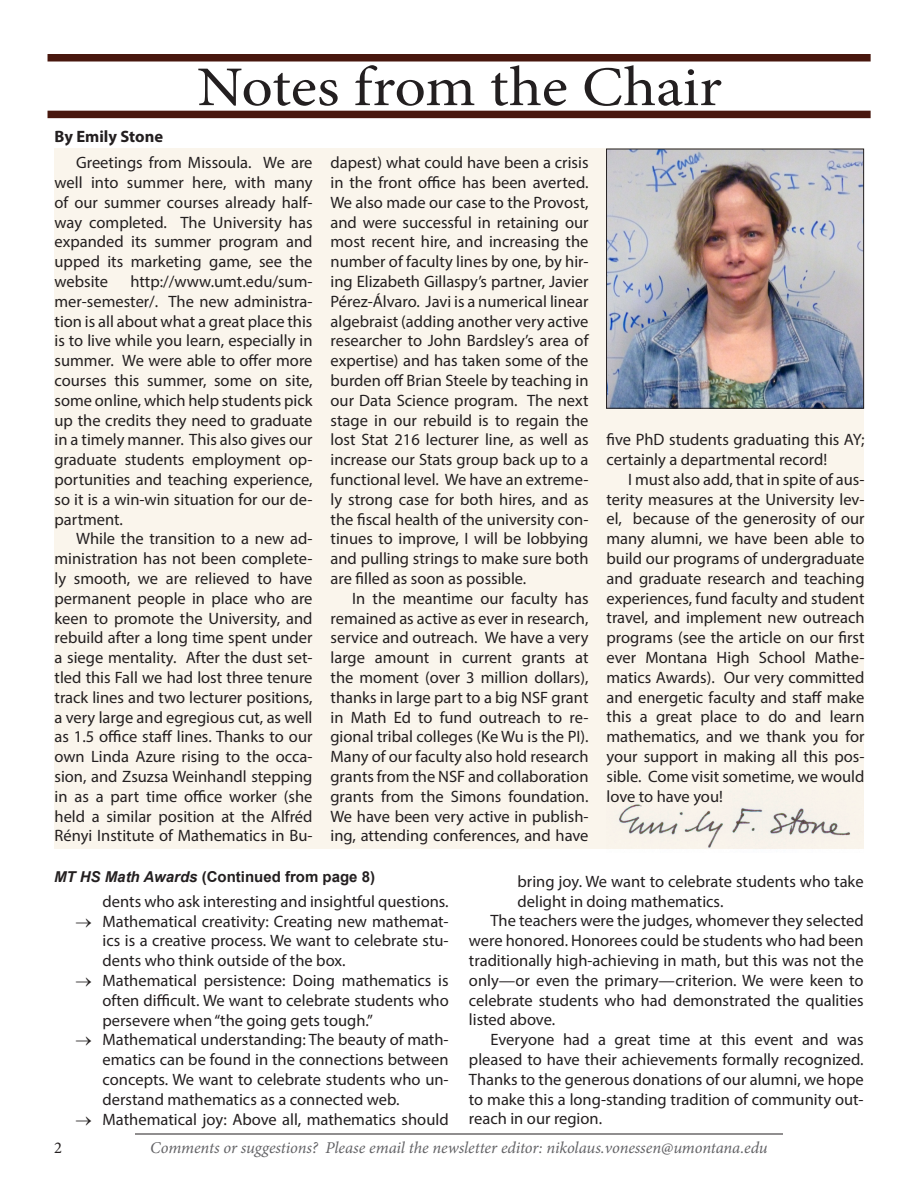
<style>
.page{position:relative;width:918px;height:1188px;background:#fff}
.page>*{position:absolute;margin:0;border:0;box-sizing:border-box;transform-origin:0 0}
.t1{font:56.1px "Minion Pro";letter-spacing:-.005em;color:#231f20;scale:1.1 1}
.NV_Normal_Text_Parag{font:16.5px/19.8px "Myriad Pro";color:#231f20;text-align:justify}
.chair{font:italic 16.5px "Minion Pro";letter-spacing:-.005em;color:#636366}
.t2{font:700 16.5px "Myriad Pro";color:#231f20}
.chair-2{font:16.5px "Minion Pro";color:#231f20}
.t3{font:700 15px "Arial";color:#231f20}
.s1{font-style:italic}
</style>
<div class="page">
<div style="left:54px;top:148px;width:810px;height:701px;background:#faf5ec"></div>
<div style="left:48px;top:111px;width:823px;height:7px;background:#48170e"></div>
<div style="left:48px;top:54px;width:823px;height:8px;background:#48170e"></div>
<img style="left:608px;top:151px;width:254px;height:255px">
<div style="left:606px;top:149px;width:258px;height:259px;border:1px solid #231f20"></div>
<hr style="left:135px;top:1134px;width:648px;height:1px;background:#231f20">
<p class="t2" style="left:55px;top:125px;width:110px">By Emily Stone</p>
<p class="t1" style="left:197px;top:50px;width:479px">Notes from the Chair</p>
<p class="NV_Normal_Text_Parag" style="left:55px;top:152px;width:260px;text-indent:22px">Greetings from Missoula. We are well into summer here, with many of our summer courses already half&shy;way completed. The University has expanded its summer program and upped its marketing game, see the website</p>
<p class="NV_Normal_Text_Parag" style="left:55px;top:271px;width:260px;text-indent:76px">http://www.umt.edu/sum&shy;mer-semester/. The new administra&shy;tion is all about what a great place this is to live while you learn, especially in summer. We were able to offer more courses this summer, some on site, some online, which help students pick up the credits they need to graduate in a timely manner. This also gives our graduate students employment op&shy;portunities and teaching experience, so it is a win-win situation for our de&shy;partment.</p>
<p class="NV_Normal_Text_Parag" style="left:55px;top:529px;width:260px;text-indent:22px">While the transition to a new ad&shy;ministration has not been complete&shy;ly smooth, we are relieved to have permanent people in place who are keen to promote the University, and rebuild after a long time spent under a siege mentality. After the dust set&shy;tled this Fall we had lost three tenure track lines and two lecturer positions, a very large and egregious cut, as well as 1.5 office staff lines. Thanks to our own Linda Azure rising to the occa&shy;sion, and Zsuzsa Weinhandl stepping in as a part time office worker (she held a similar position at the Alfréd Rényi Institute of Mathematics in Bu-</p>
<p class="NV_Normal_Text_Parag" style="left:331px;top:152px;width:260px">dapest) what could have been a crisis in the front office has been averted.<br>We also made our case to the Provost, and were successful in retaining our most recent hire, and increasing the number of faculty lines by one, by hir&shy;ing Elizabeth Gillaspy’s partner, Javier Pérez-Álvaro. Javi is a numerical linear algebraist (adding another very active researcher to John Bardsley’s area of expertise) and has taken some of the burden off Brian Steele by teaching in our Data Science program. The next stage in our rebuild is to regain the lost Stat 216 lecturer line, as well as increase our Stats group back up to a functional level. We have an extreme&shy;ly strong case for both hires, and as the fiscal health of the university con&shy;tinues to improve, I will be lobbying and pulling strings to make sure both are filled as soon as possible.</p>
<p class="NV_Normal_Text_Parag" style="left:331px;top:588px;width:260px;text-indent:22px">In the meantime our faculty has remained as active as ever in research, service and outreach. We have a very large amount in current grants at the moment (over 3 million dollars), thanks in large part to a big NSF grant in Math Ed to fund outreach to re&shy;gional tribal colleges (Ke Wu is the PI).<br>Many of our faculty also hold research grants from the NSF and collaboration grants from the Simons foundation.<br>We have been very active in publish&shy;ing, attending conferences, and have</p>
<p class="NV_Normal_Text_Parag" style="left:607px;top:429px;width:260px">five PhD students graduating this AY; certainly a departmental record!</p>
<p class="NV_Normal_Text_Parag" style="left:607px;top:469px;width:260px;text-indent:22px">I must also add, that in spite of aus&shy;terity measures at the University lev&shy;el, because of the generosity of our many alumni, we have been able to build our programs of undergraduate and graduate research and teaching experiences, fund faculty and student travel, and implement new outreach programs (see the article on our first ever Montana High School Mathe&shy;matics Awards). Our very committed and energetic faculty and staff make this a great place to do and learn mathematics, and we thank you for your support in making all this pos&shy;sible. Come visit sometime, we would love to have you!</p>
<p class="t3" style="left:54px;top:866px;width:323px"><span class="s1">MT HS Math Awards</span> (Continued from page 8)</p>
<p class="NV_Normal_Text_Parag" style="left:103px;top:891px;width:348px">dents who ask interesting and insightful questions.</p>
<p class="NV_Normal_Text_Parag" style="left:103px;top:911px;width:348px;text-indent:-27px">→ Mathematical creativity: Creating new mathemat&shy;ics is a creative process. We want to celebrate stu&shy;dents who think outside of the box.</p>
<p class="NV_Normal_Text_Parag" style="left:103px;top:970px;width:348px;text-indent:-27px">→ Mathematical persistence: Doing mathematics is often difficult. We want to celebrate students who persevere when “the going gets tough.”</p>
<p class="NV_Normal_Text_Parag" style="left:103px;top:1030px;width:348px;text-indent:-27px">→ Mathematical understanding: The beauty of math&shy;ematics can be found in the connections between concepts. We want to celebrate students who un&shy;derstand mathematics as a connected web.</p>
<p class="NV_Normal_Text_Parag" style="left:76px;top:1109px;width:375px">→ Mathematical joy: Above all, mathematics should</p>
<p class="NV_Normal_Text_Parag" style="left:518px;top:871px;width:348px">bring joy. We want to celebrate students who take delight in doing mathematics.</p>
<p class="NV_Normal_Text_Parag" style="left:469px;top:911px;width:396px;text-indent:22px">The teachers were the judges, whomever they selected were honored. Honorees could be students who had been traditionally high-achieving in math, but this was not the only—or even the primary—criterion. We were keen to celebrate students who had demonstrated the qualities listed above.</p>
<p class="NV_Normal_Text_Parag" style="left:469px;top:1029px;width:396px;text-indent:22px">Everyone had a great time at this event and was pleased to have their achievements formally recognized.<br>Thanks to the generous donations of our alumni, we hope to make this a long-standing tradition of community out&shy;reach in our region.</p>
<p class="chair-2" style="left:54px;top:1136px;width:9px">2</p>
<p class="chair" style="left:150px;top:1136px;width:619px">Comments or suggestions? Please email the newsletter editor: nikolaus.vonessen@umontana.edu</p>
</div>
